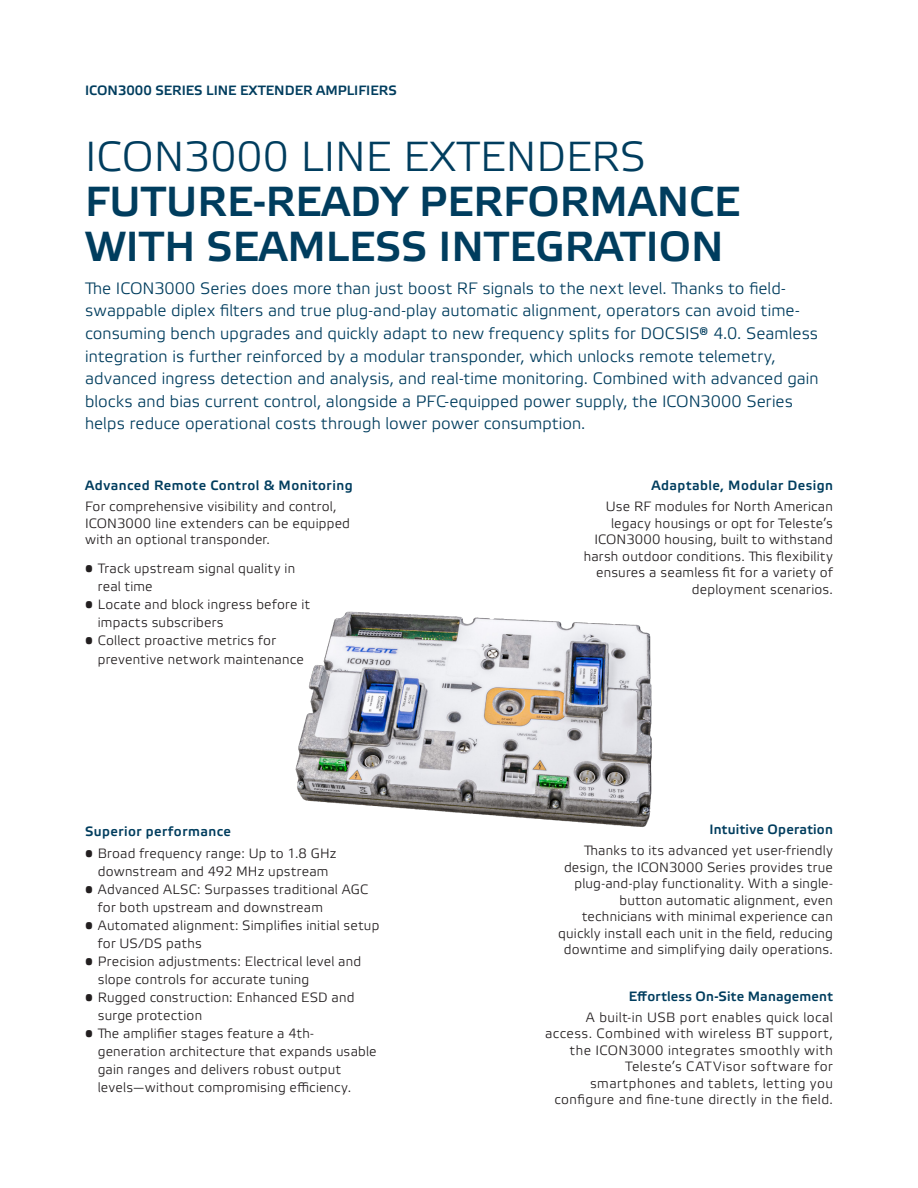
<style>
.page{position:relative;width:918px;height:1188px;background:#fff}
.page>*{position:absolute;margin:0;border:0;box-sizing:border-box;transform-origin:0 0}
.t1{font:42px/45px "Etelka Medium Pro";color:#003d5e}
.t2{font:42px "Etelka Light Pro";color:#003d5e}
.t3{font:16.5px/22.5px "Etelka Light Pro";letter-spacing:.005em;color:#003d5e}
.t4{font:13.5px/16.5px "Etelka Light Pro";letter-spacing:.015em;color:#231f20}
.t5{font:13.5px/16.5px "Etelka Light Pro";letter-spacing:.035em;color:#231f20;text-align:right}
.t6{font:13.5px "Etelka Medium Pro";letter-spacing:.025em;color:#003d5e}
.t7{font:13.5px "Etelka Medium Pro";color:#003d5e}
</style>
<div class="page">
<img style="left:295px;top:611px;width:357px;height:216px">
<p class="t7" style="left:85px;top:83px;width:313px">ICON3000 SERIES LINE EXTENDER AMPLIFIERS</p>
<h1 class="t2" style="left:85px;top:135px;width:563px">ICON3000 LINE EXTENDERS</h1>
<h1 class="t1" style="left:85px;top:182px;width:657px">FUTURE-READY PERFORMANCE<br>WITH SEAMLESS INTEGRATION</h1>
<p class="t3" style="left:85px;top:278px;width:735px">The ICON3000 Series does more than just boost RF signals to the next level. Thanks to field&shy;swappable diplex filters and true plug-and-play automatic alignment, operators can avoid time&shy;consuming bench upgrades and quickly adapt to new frequency splits for DOCSIS® 4.0. Seamless integration is further reinforced by a modular transponder, which unlocks remote telemetry, advanced ingress detection and analysis, and real-time monitoring. Combined with advanced gain blocks and bias current control, alongside a PFC-equipped power supply, the ICON3000 Series helps reduce operational costs through lower power consumption.</p>
<p class="t6" style="left:85px;top:478px;width:269px">Advanced Remote Control &amp; Monitoring</p>
<p class="t4" style="left:85px;top:499px;width:267px">For comprehensive visibility and control,<br>ICON3000 line extenders can be equipped with an optional transponder.</p>
<p class="t4" style="left:98px;top:560px;width:199px;line-height:18px;text-indent:-13px">• Track upstream signal quality in real time</p>
<p class="t4" style="left:98px;top:596px;width:214px;line-height:18px;text-indent:-13px">• Locate and block ingress before it impacts subscribers</p>
<p class="t4" style="left:98px;top:631px;width:207px;line-height:19.5px;text-indent:-13px">• Collect proactive metrics for preventive network maintenance</p>
<p class="t6" style="left:85px;top:824px;width:147px">Superior performance</p>
<p class="t4" style="left:85px;top:845px;width:253px;line-height:18px;text-align:center">• Broad frequency range: Up to 1.8 GHz downstream and 492 MHz upstream</p>
<p class="t4" style="left:98px;top:881px;width:272px;line-height:18px;text-indent:-13px">• Advanced ALSC: Surpasses traditional AGC for both upstream and downstream</p>
<p class="t4" style="left:98px;top:917px;width:283px;line-height:18px;text-indent:-13px">• Automated alignment: Simplifies initial setup for US/DS paths</p>
<p class="t4" style="left:98px;top:953px;width:265px;line-height:18px;text-indent:-13px">• Precision adjustments: Electrical level and slope controls for accurate tuning</p>
<p class="t4" style="left:98px;top:989px;width:258px;line-height:18px;text-indent:-13px">• Rugged construction: Enhanced ESD and surge protection</p>
<p class="t4" style="left:98px;top:1025px;width:280px;line-height:18px;text-indent:-13px">• The amplifier stages feature a 4th&shy;generation architecture that expands usable gain ranges and delivers robust output levels—without compromising efficiency.</p>
<p class="t6" style="left:651px;top:478px;width:183px">Adaptable, Modular Design</p>
<p class="t4" style="left:584px;top:499px;width:251px;text-align:right">Use RF modules for North American legacy housings or opt for Teleste’s ICON3000 housing, built to withstand harsh outdoor conditions. This flexibility ensures a seamless fit for a variety of deployment scenarios.</p>
<p class="t6" style="left:710px;top:822px;width:125px">Intuitive Operation</p>
<p class="t4" style="left:558px;top:843px;width:276px;text-align:right">Thanks to its advanced yet user-friendly design, the ICON3000 Series provides true plug-and-play functionality. With a single&shy;button automatic alignment, even technicians with minimal experience can quickly install each unit in the field, reducing downtime and simplifying daily operations.</p>
<p class="t6" style="left:629px;top:989px;width:206px">Effortless On-Site Management</p>
<p class="t5" style="left:545px;top:1010px;width:289px">A built-in USB port enables quick local access. Combined with wireless BT support, the ICON3000 integrates smoothly with Teleste’s CATVisor software for smartphones and tablets, letting you configure and fine-tune directly in the field.</p>
</div>
